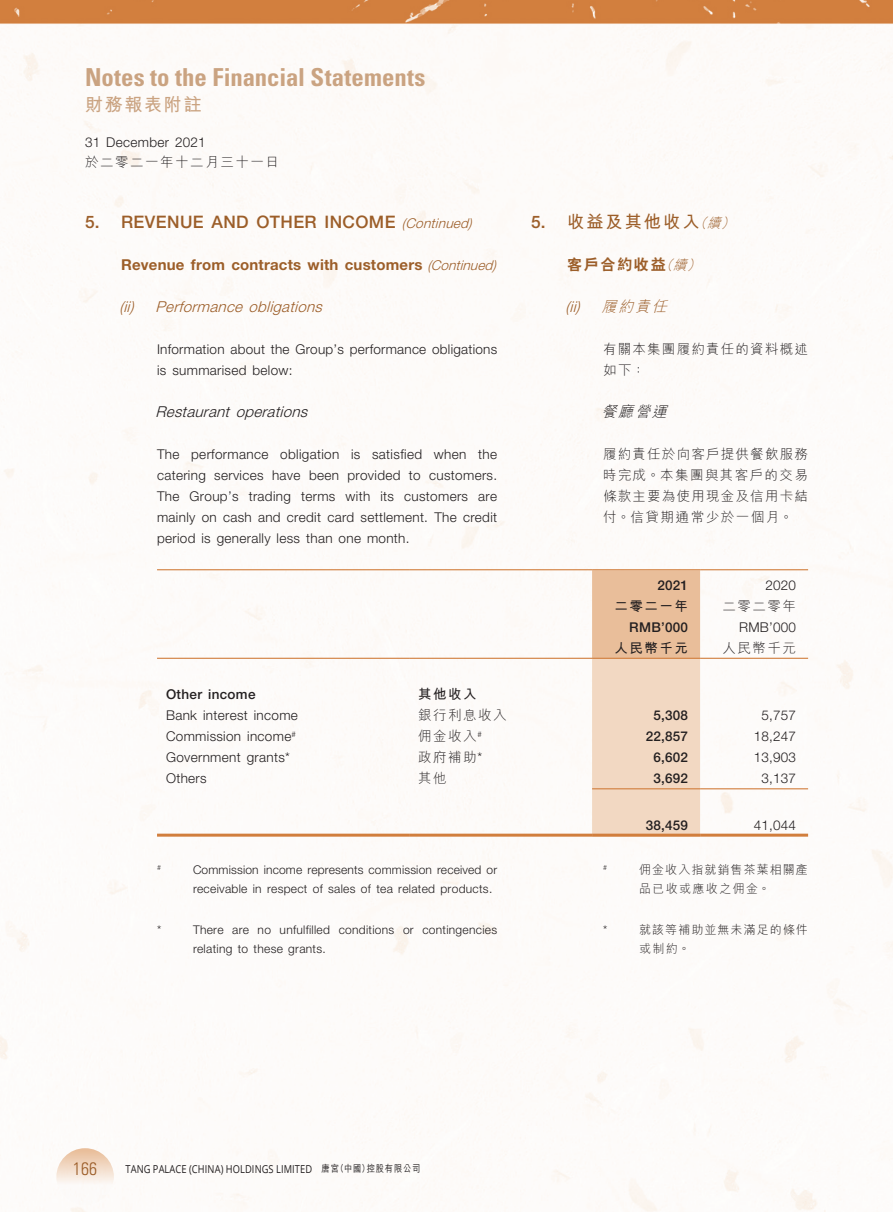
<style>
.page{position:relative;width:893px;height:1212px;background:#fff}
.page>*{position:absolute;margin:0;border:0;box-sizing:border-box;transform-origin:0 0}
.t1{font:700 condensed 24.75px "Univers LT Std";letter-spacing:.005em;color:#caa381}
.t2{font:700 18px "M Hei HK";letter-spacing:.095em;color:#caa381}
.t3{font:300 condensed 18px "Univers LT Std";color:#9c5e29}
._03_H1{font:500 17.25px "Helvetica Neue LT Std";letter-spacing:.025em;color:#9c5e29}
._03_H1-2{font:700 17.25px "M Hei HK";letter-spacing:.115em;color:#9c5e29}
._04___H2{font:700 15px "Helvetica Neue LT Std";letter-spacing:.015em;color:#9c5e29}
._05_____H3{font:italic 300 15px "Helvetica Neue LT Std";color:#9c5e29}
._06_______H4{font:italic 300 15px "Helvetica Neue LT Std";color:#231f20}
._04___H2-2{font:800 15px "C Hei 2 HK";letter-spacing:.115em;color:#9c5e29}
._05_____H3-2{font:italic 300 15px "M Hei HK";color:#9c5e29}
._06_______H4-2{font:italic 300 15px "M Hei HK";color:#231f20}
._13_____P4{font:300 13.5px/21px "Helvetica Neue LT Std";letter-spacing:.025em;color:#231f20}
._13_____P4-2{font:300 13.5px/21px "M Hei HK";letter-spacing:.095em;color:#231f20}
._15_Table_Stub{font:300 13.5px "Helvetica Neue LT Std";letter-spacing:.025em;color:#231f20}
._12___P2{font:300 13.5px "Helvetica Neue LT Std";letter-spacing:.015em;color:#231f20}
._12___P2-2{font:500 13.5px "Helvetica Neue LT Std";letter-spacing:.015em;color:#231f20}
._15_Table_Stub-2{font:300 13.5px "M Hei HK";letter-spacing:.115em;color:#231f20}
._13_____P4-3{font:300 13.5px "M Hei HK";letter-spacing:.115em;color:#231f20}
._15_Table_Stub-3{font:500 13.5px "Helvetica Neue LT Std";letter-spacing:.025em;color:#231f20}
._12___P2-3{font:700 13.5px "M Hei HK";letter-spacing:.115em;color:#231f20}
._12___P2-4{font:300 13.5px "M Hei HK";letter-spacing:.115em;color:#231f20}
._15_Table_Stub-4{font:700 13.5px "M Hei HK";color:#231f20}
._23_______IN4__Note{font:300 12px/19.5px "Helvetica Neue LT Std";letter-spacing:.025em;color:#231f20}
._23_______IN4__Note-2{font:300 12px/19.5px "M Hei HK";letter-spacing:.09em;color:#231f20}
.t4{font:10.95px "Open Sans";letter-spacing:.01em;color:#231f20;scale:.85 1}
._23_______IN4__Note-3{font:300 7.05px "Helvetica Neue LT Std";color:#231f20}
.s1{font-weight:300;font-style:italic;font-size:13.5px}
.s2{font-family:"Helvetica Neue LT Std";font-weight:500}
.s3{font-family:"M Hei HK";font-weight:300;font-style:italic;font-size:13.5px}
.s4{font-family:"Helvetica Neue LT Std"}
.s5{font-family:"M Hei HK";font-weight:500;font-size:9.75px}
</style>
<div class="page">
<img style="left:0;top:0;width:893px;height:1212px">
<svg style="left:56px;top:1148px;width:58px;height:58px"></svg>
<svg style="left:592px;top:570px;width:108px;height:264px;background:#eeceb4"></svg>
<hr style="left:157px;top:569px;width:252px;height:1px;background:#d17e3d">
<hr style="left:409px;top:569px;width:183px;height:1px;background:#d17e3d">
<hr style="left:592px;top:569px;width:108px;height:1px;background:#d17e3d">
<hr style="left:700px;top:569px;width:108px;height:1px;background:#d17e3d">
<hr style="left:157px;top:658px;width:252px;height:1px;background:#d17e3d">
<hr style="left:409px;top:658px;width:183px;height:1px;background:#d17e3d">
<hr style="left:592px;top:658px;width:108px;height:1px;background:#d17e3d">
<hr style="left:700px;top:658px;width:108px;height:1px;background:#d17e3d">
<hr style="left:592px;top:788px;width:108px;height:1px;background:#d17e3d">
<hr style="left:700px;top:788px;width:108px;height:1px;background:#d17e3d">
<hr style="left:157px;top:834px;width:252px;height:3px;background:#d17e3d">
<hr style="left:409px;top:834px;width:183px;height:3px;background:#d17e3d">
<hr style="left:592px;top:834px;width:108px;height:3px;background:#d17e3d">
<hr style="left:700px;top:834px;width:108px;height:3px;background:#d17e3d">
<h1 class="t1" style="left:85px;top:62px;width:342px">Notes to the Financial Statements</h1>
<h2 class="t2" style="left:85px;top:91px;width:118px">財務報表附註</h2>
<p class="_13_____P4" style="left:85px;top:131px;width:122px">31 December 2021</p>
<p class="_13_____P4-3" style="left:85px;top:153px;width:195px">於二零二一年十二月三十一日</p>
<p class="_03_H1" style="left:85px;top:212px;width:389px">5. REVENUE AND OTHER INCOME <span class="s1">(Continued)</span></p>
<p class="_04___H2" style="left:121px;top:255px;width:377px">Revenue from contracts with customers <span class="s1">(Continued)</span></p>
<p class="_05_____H3" style="left:119px;top:297px;width:16px">(ii)</p>
<p class="_05_____H3" style="left:156px;top:297px;width:172px">Performance obligations</p>
<p class="_13_____P4" style="left:157px;top:338px;width:342px">Information about the Group’s performance obligations is summarised below:</p>
<p class="_06_______H4" style="left:155px;top:402px;width:158px">Restaurant operations</p>
<p class="_13_____P4" style="left:157px;top:443px;width:342px;text-align:justify">The performance obligation is satisfied when the catering services have been provided to customers.<br>The Group’s trading terms with its customers are mainly on cash and credit card settlement. The credit period is generally less than one month.</p>
<p class="_03_H1-2" style="left:531px;top:209px;width:210px"><span class="s2">5.</span> 收益及其他收入<span class="s1">（續）</span></p>
<p class="_04___H2-2" style="left:567px;top:254px;width:139px">客戶合約收益<span class="s3">（續）</span></p>
<p class="_05_____H3" style="left:566px;top:297px;width:16px">(ii)</p>
<p class="_05_____H3-2" style="left:602px;top:296px;width:72px">履約責任</p>
<p class="_13_____P4-2" style="left:603px;top:338px;width:206px">有關本集團履約責任的資料概述如下：</p>
<p class="_06_______H4-2" style="left:602px;top:401px;width:72px">餐廳營運</p>
<p class="_13_____P4-2" style="left:603px;top:443px;width:206px;text-align:justify">履約責任於向客戶提供餐飲服務時完成。本集團與其客戶的交易條款主要為使用現金及信用卡結付。信貸期通常少於一個月。</p>
<p class="_12___P2-2" style="left:657px;top:577px;width:32px">2021</p>
<p class="_12___P2" style="left:765px;top:576px;width:32px">2020</p>
<p class="_12___P2-3" style="left:614px;top:596px;width:75px">二零二一年</p>
<p class="_12___P2-4" style="left:722px;top:596px;width:75px">二零二零年</p>
<p class="_12___P2-2" style="left:629px;top:619px;width:60px">RMB’000</p>
<p class="_12___P2" style="left:739px;top:618px;width:59px">RMB’000</p>
<p class="_12___P2-3" style="left:614px;top:638px;width:75px">人民幣千元</p>
<p class="_12___P2-4" style="left:722px;top:638px;width:75px">人民幣千元</p>
<p class="_15_Table_Stub-3" style="left:166px;top:686px;width:91px">Other income</p>
<p class="_15_Table_Stub-4" style="left:418px;top:684px;width:60px">其他收入</p>
<p class="_15_Table_Stub" style="left:166px;top:707px;width:133px">Bank interest income</p>
<p class="_15_Table_Stub-2" style="left:418px;top:706px;width:90px">銀行利息收入</p>
<p class="_12___P2-2" style="left:654px;top:707px;width:36px">5,308</p>
<p class="_12___P2" style="left:762px;top:707px;width:36px">5,757</p>
<p class="_15_Table_Stub" style="left:166px;top:728px;width:131px">Commission income<sup>#</sup></p>
<p class="_15_Table_Stub-2" style="left:418px;top:727px;width:65px">佣金收入<sup>#</sup></p>
<p class="_12___P2-2" style="left:646px;top:728px;width:44px">22,857</p>
<p class="_12___P2" style="left:754px;top:728px;width:44px">18,247</p>
<p class="_15_Table_Stub" style="left:166px;top:749px;width:125px">Government grants*</p>
<p class="_15_Table_Stub-2" style="left:418px;top:748px;width:66px">政府補助<span class="s4">*</span></p>
<p class="_12___P2-2" style="left:654px;top:749px;width:36px">6,602</p>
<p class="_12___P2" style="left:754px;top:749px;width:44px">13,903</p>
<p class="_15_Table_Stub" style="left:166px;top:770px;width:42px">Others</p>
<p class="_15_Table_Stub-2" style="left:418px;top:769px;width:30px">其他</p>
<p class="_12___P2-2" style="left:654px;top:770px;width:36px">3,692</p>
<p class="_12___P2" style="left:762px;top:770px;width:36px">3,137</p>
<p class="_12___P2-2" style="left:646px;top:817px;width:44px">38,459</p>
<p class="_12___P2" style="left:754px;top:816px;width:44px">41,044</p>
<p class="_23_______IN4__Note-3" style="left:157px;top:863px;width:5px">#</p>
<p class="_23_______IN4__Note" style="left:193px;top:859px;width:306px">Commission income represents commission received or receivable in respect of sales of tea related products.</p>
<p class="_23_______IN4__Note" style="left:157px;top:919px;width:6px">*</p>
<p class="_23_______IN4__Note" style="left:193px;top:919px;width:306px">There are no unfulfilled conditions or contingencies relating to these grants.</p>
<h2 class="t3" style="left:73px;top:1157px;width:26px">166</h2>
<p class="t4" style="left:125px;top:1161px;width:349px">TANG PALACE (CHINA) HOLDINGS LIMITED <span class="s5">唐宮（中國）控股有限公司</span></p>
<p class="_23_______IN4__Note-3" style="left:603px;top:863px;width:5px">#</p>
<p class="_23_______IN4__Note-2" style="left:639px;top:859px;width:170px">佣金收入指就銷售茶葉相關產品已收或應收之佣金。</p>
<p class="_23_______IN4__Note" style="left:603px;top:919px;width:6px">*</p>
<p class="_23_______IN4__Note-2" style="left:639px;top:919px;width:170px">就該等補助並無未滿足的條件或制約。</p>
</div>
